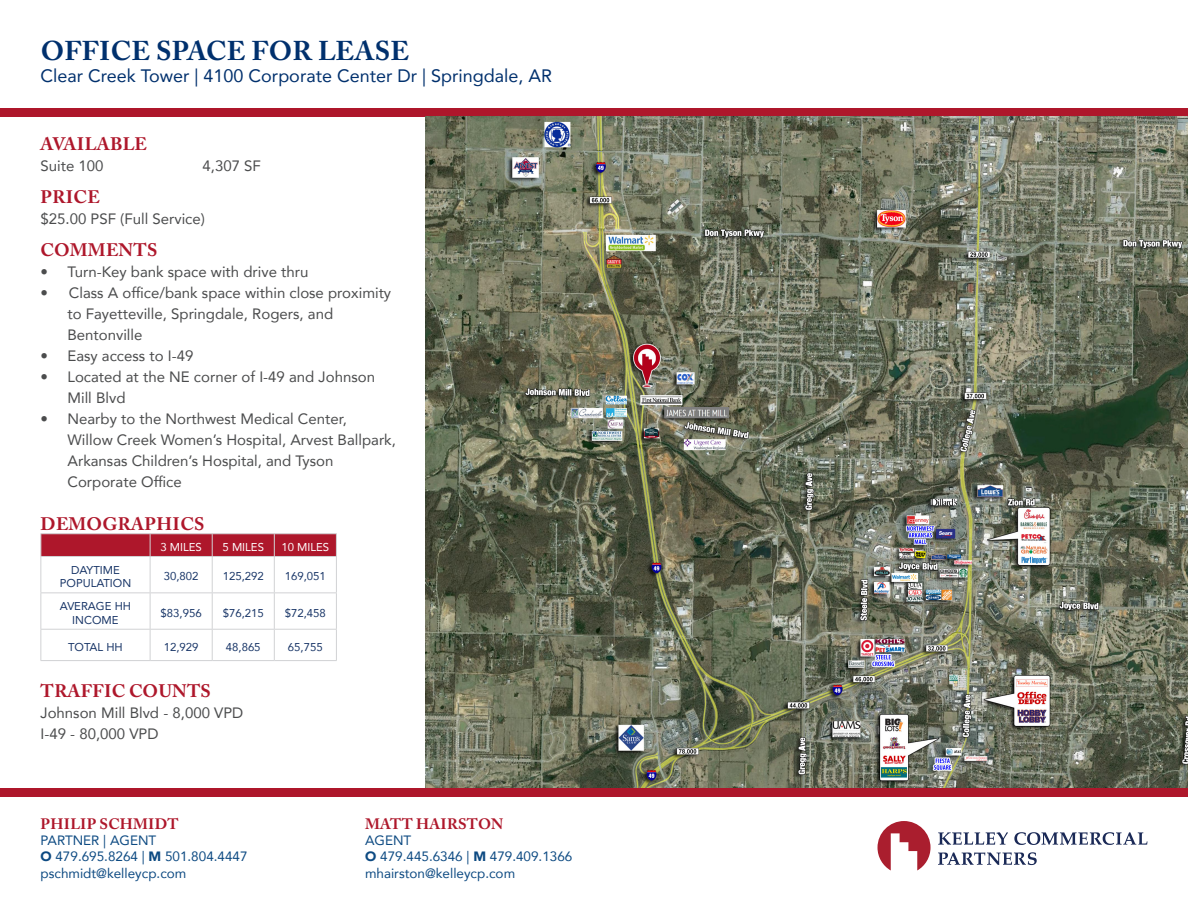
<style>
.page{position:relative;width:1188px;height:918px;background:#fff}
.page>*{position:absolute;margin:0;border:0;box-sizing:border-box;transform-origin:0 0}
.t1{font:700 27px "Adobe Caslon Pro";letter-spacing:.015em;color:#00306d}
.t2{font:18px "Avenir";color:#00306d}
.Subhead_-_Red{font:700 18px "Adobe Caslon Pro";letter-spacing:.015em;color:#ae172b}
.Body_-_Bullet_List{font:15px/21px "Avenir";color:#4b4c4d}
.Body_Copy{font:15px "Avenir";color:#4b4c4d}
.t3{font:700 15px "Adobe Caslon Pro";letter-spacing:.015em;color:#ae172b}
.t4{font:13.5px/16.2px "Avenir";color:#0d4a82}
.t5{font:11.4px/13.6px "Avenir";color:#183567;text-align:center}
.t6{font:11.4px "Avenir";color:#fff}
.s1{font-weight:900}
</style>
<div class="page">
<svg style="left:878px;top:821px;width:53px;height:49px"></svg>
<svg style="left:938px;top:832px;width:70px;height:13px"></svg>
<svg style="left:1014px;top:832px;width:134px;height:13px"></svg>
<svg style="left:938px;top:852px;width:99px;height:13px"></svg>
<div style="left:0;top:108px;width:1188px;height:9px;background:#ae172b"></div>
<div style="left:0;top:788px;width:1188px;height:8px;background:#ae172b"></div>
<img style="left:426px;top:117px;width:762px;height:671px">
<hr style="left:40px;top:533px;width:110px;height:1px;background:#d1d2d4">
<hr style="left:150px;top:533px;width:62px;height:1px;background:#d1d2d4">
<hr style="left:212px;top:533px;width:62px;height:1px;background:#d1d2d4">
<hr style="left:274px;top:533px;width:63px;height:1px;background:#d1d2d4">
<svg style="left:40px;top:534px;width:297px;height:22px;background:#af1c30"></svg>
<hr style="left:40px;top:556px;width:110px;height:1px;background:#d1d2d4">
<hr style="left:40px;top:557px;width:1px;height:36px;background:#d1d2d4">
<hr style="left:150px;top:556px;width:62px;height:1px;background:#d1d2d4">
<hr style="left:150px;top:557px;width:1px;height:36px;background:#d1d2d4">
<hr style="left:212px;top:556px;width:62px;height:1px;background:#d1d2d4">
<hr style="left:212px;top:557px;width:1px;height:36px;background:#d1d2d4">
<hr style="left:274px;top:556px;width:63px;height:1px;background:#d1d2d4">
<hr style="left:274px;top:557px;width:1px;height:36px;background:#d1d2d4">
<hr style="left:336px;top:557px;width:1px;height:36px;background:#d1d2d4">
<hr style="left:40px;top:593px;width:110px;height:1px;background:#d1d2d4">
<hr style="left:40px;top:593px;width:1px;height:36px;background:#d1d2d4">
<hr style="left:150px;top:593px;width:62px;height:1px;background:#d1d2d4">
<hr style="left:150px;top:593px;width:1px;height:36px;background:#d1d2d4">
<hr style="left:212px;top:593px;width:62px;height:1px;background:#d1d2d4">
<hr style="left:212px;top:593px;width:1px;height:36px;background:#d1d2d4">
<hr style="left:274px;top:593px;width:63px;height:1px;background:#d1d2d4">
<hr style="left:274px;top:593px;width:1px;height:36px;background:#d1d2d4">
<hr style="left:336px;top:593px;width:1px;height:36px;background:#d1d2d4">
<hr style="left:40px;top:629px;width:110px;height:1px;background:#d1d2d4">
<hr style="left:40px;top:630px;width:1px;height:30px;background:#d1d2d4">
<hr style="left:150px;top:629px;width:62px;height:1px;background:#d1d2d4">
<hr style="left:150px;top:630px;width:1px;height:30px;background:#d1d2d4">
<hr style="left:212px;top:629px;width:62px;height:1px;background:#d1d2d4">
<hr style="left:212px;top:630px;width:1px;height:30px;background:#d1d2d4">
<hr style="left:274px;top:629px;width:63px;height:1px;background:#d1d2d4">
<hr style="left:274px;top:630px;width:1px;height:30px;background:#d1d2d4">
<hr style="left:336px;top:630px;width:1px;height:30px;background:#d1d2d4">
<hr style="left:40px;top:660px;width:110px;height:1px;background:#d1d2d4">
<hr style="left:150px;top:660px;width:62px;height:1px;background:#d1d2d4">
<hr style="left:212px;top:660px;width:62px;height:1px;background:#d1d2d4">
<hr style="left:274px;top:660px;width:63px;height:1px;background:#d1d2d4">
<h1 class="t1" style="left:41px;top:35px;width:370px">OFFICE SPACE FOR LEASE</h1>
<p class="t2" style="left:40px;top:61px;width:513px">Clear Creek Tower | 4100 Corporate Center Dr | Springdale, AR</p>
<p class="Subhead_-_Red" style="left:41px;top:133px;width:108px">AVAILABLE</p>
<p class="Body_Copy" style="left:40px;top:154px;width:65px">Suite 100</p>
<p class="Body_Copy" style="left:202px;top:154px;width:60px">4,307 SF</p>
<p class="Subhead_-_Red" style="left:41px;top:186px;width:61px">PRICE</p>
<p class="Body_Copy" style="left:40px;top:207px;width:166px">$25.00 PSF (Full Service)</p>
<p class="Subhead_-_Red" style="left:41px;top:239px;width:118px">COMMENTS</p>
<p class="Body_-_Bullet_List" style="left:40px;top:261px;width:269px">• Turn-Key bank space with drive thru</p>
<p class="Body_-_Bullet_List" style="left:68px;top:282px;width:325px;text-indent:-27px">• Class A office/bank space within close proximity to Fayetteville, Springdale, Rogers, and<br>Bentonville</p>
<p class="Body_-_Bullet_List" style="left:40px;top:345px;width:154px">• Easy access to I-49</p>
<p class="Body_-_Bullet_List" style="left:68px;top:366px;width:309px;text-indent:-27px">• Located at the NE corner of I-49 and Johnson<br>Mill Blvd</p>
<p class="Body_-_Bullet_List" style="left:68px;top:408px;width:330px;text-indent:-27px">• Nearby to the Northwest Medical Center,<br>Willow Creek Women’s Hospital, Arvest Ballpark, Arkansas Children’s Hospital, and Tyson Corporate Office</p>
<p class="Subhead_-_Red" style="left:41px;top:513px;width:165px">DEMOGRAPHICS</p>
<p class="t6" style="left:160px;top:538px;width:43px">3 MILES</p>
<p class="t6" style="left:223px;top:538px;width:43px">5 MILES</p>
<p class="t6" style="left:281px;top:538px;width:49px">10 MILES</p>
<p class="t5" style="left:71px;top:562px;width:50px">DAYTIME</p>
<p class="t5" style="left:60px;top:576px;width:73px">POPULATION</p>
<p class="t5" style="left:164px;top:569px;width:36px">30,802</p>
<p class="t5" style="left:223px;top:569px;width:43px">125,292</p>
<p class="t5" style="left:285px;top:569px;width:43px">169,051</p>
<p class="t5" style="left:60px;top:599px;width:73px">AVERAGE HH<br>INCOME</p>
<p class="t5" style="left:161px;top:606px;width:43px">$83,956</p>
<p class="t5" style="left:223px;top:606px;width:43px">$76,215</p>
<p class="t5" style="left:285px;top:606px;width:43px">$72,458</p>
<p class="t5" style="left:68px;top:639px;width:56px">TOTAL HH</p>
<p class="t5" style="left:164px;top:639px;width:36px">12,929</p>
<p class="t5" style="left:226px;top:639px;width:36px">48,865</p>
<p class="t5" style="left:288px;top:639px;width:36px">65,755</p>
<p class="Subhead_-_Red" style="left:41px;top:681px;width:172px">TRAFFIC COUNTS</p>
<p class="Body_Copy" style="left:40px;top:701px;width:204px">Johnson Mill Blvd - 8,000 VPD</p>
<p class="Body_Copy" style="left:40px;top:722px;width:120px">I-49 - 80,000 VPD</p>
<p class="t3" style="left:41px;top:815px;width:140px">PHILIP SCHMIDT</p>
<p class="t4" style="left:40px;top:832px;width:209px">PARTNER | AGENT<br><span class="s1">O</span> 479.695.8264 | <span class="s1">M</span> 501.804.4447 pschmidt@kelleycp.com</p>
<p class="t3" style="left:365px;top:815px;width:140px">MATT HAIRSTON</p>
<p class="t4" style="left:365px;top:832px;width:209px">AGENT<br><span class="s1">O</span> 479.445.6346 | <span class="s1">M</span> 479.409.1366 mhairston@kelleycp.com</p>
</div>
